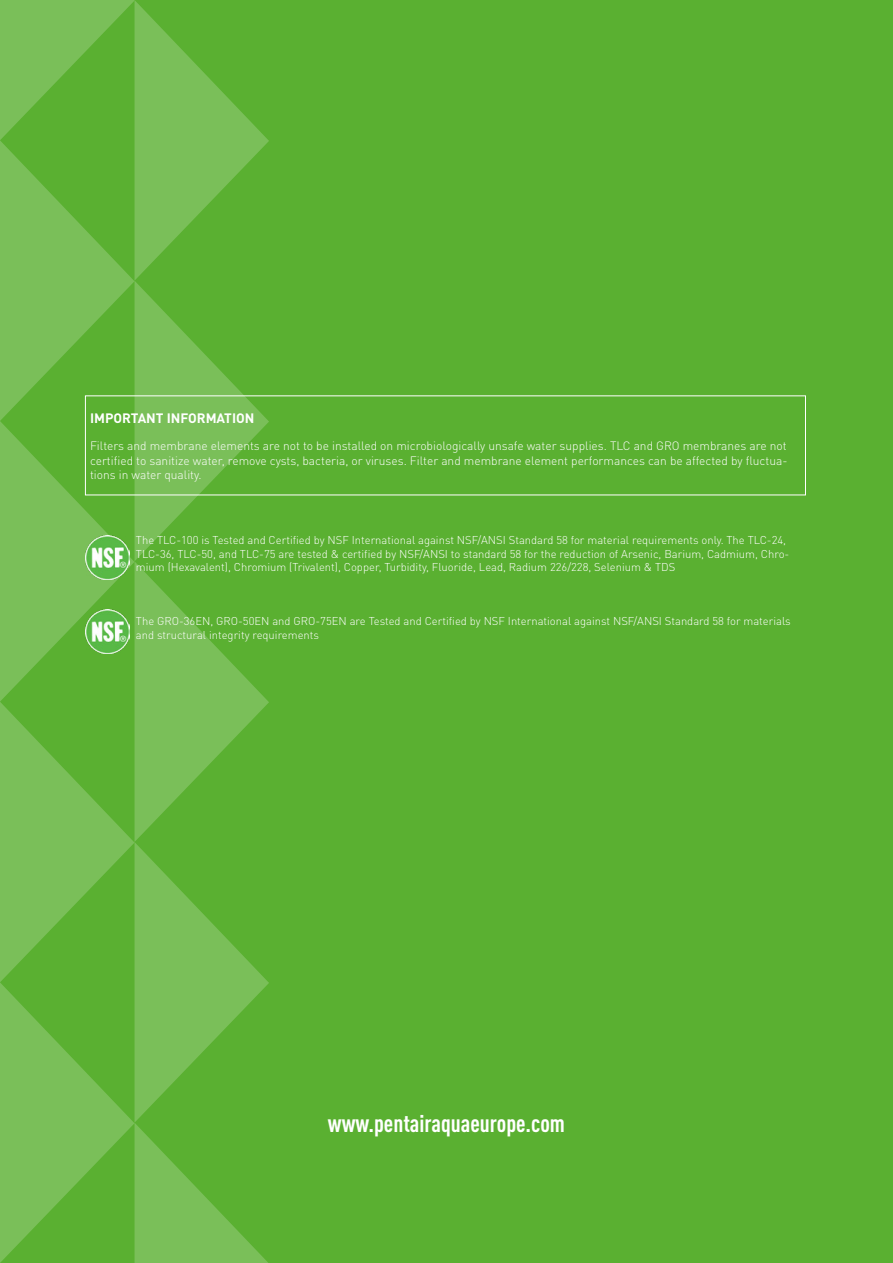
<style>
.page{position:relative;width:893px;height:1263px;background:#fff}
.page>*{position:absolute;margin:0;border:0;box-sizing:border-box;transform-origin:0 0}
.t1{font:700 condensed 24px "DIN Pro";color:#fff}
.t2{font:700 13.5px "DIN Pro";color:#fff}
.t3{font:300 12px/14.4px "DIN Pro";color:#fff;text-align:justify}
.t4{font:300 11.25px/13.5px "DIN Pro";color:#fff}
</style>
<div class="page">
<div style="left:269px;top:0;width:624px;height:1263px;background:#5ab031"></div>
<svg style="left:0;top:0;width:269px;height:1263px;background:#6ab745"></svg>
<img style="left:85px;top:609px;width:45px;height:45px">
<img style="left:85px;top:535px;width:45px;height:44px">
<p class="t2" style="left:90px;top:407px;width:166px">IMPORTANT INFORMATION</p>
<p class="t3" style="left:90px;top:438px;width:699px">Filters and membrane elements are not to be installed on microbiologically unsafe water supplies. TLC and GRO membranes are not certified to sanitize water, remove cysts, bacteria, or viruses. Filter and membrane element performances can be affected by fluctua&shy;tions in water quality.</p>
<p class="t4" style="left:136px;top:533px;width:655px">The TLC-100 is Tested and Certified by NSF International against NSF/ANSI Standard 58 for material requirements only. The TLC-24,<br>TLC-36, TLC-50, and TLC-75 are tested &amp; certified by NSF/ANSI to standard 58 for the reduction of Arsenic, Barium, Cadmium, Chro&shy;mium (Hexavalent), Chromium (Trivalent), Copper, Turbidity, Fluoride, Lead, Radium 226/228, Selenium &amp; TDS</p>
<p class="t4" style="left:136px;top:613px;width:656px">The GRO-36EN, GRO-50EN and GRO-75EN are Tested and Certified by NSF International against NSF/ANSI Standard 58 for materials and structural integrity requirements</p>
<h1 class="t1" style="left:328px;top:1105px;width:239px">www.pentairaquaeurope.com</h1>
</div>
